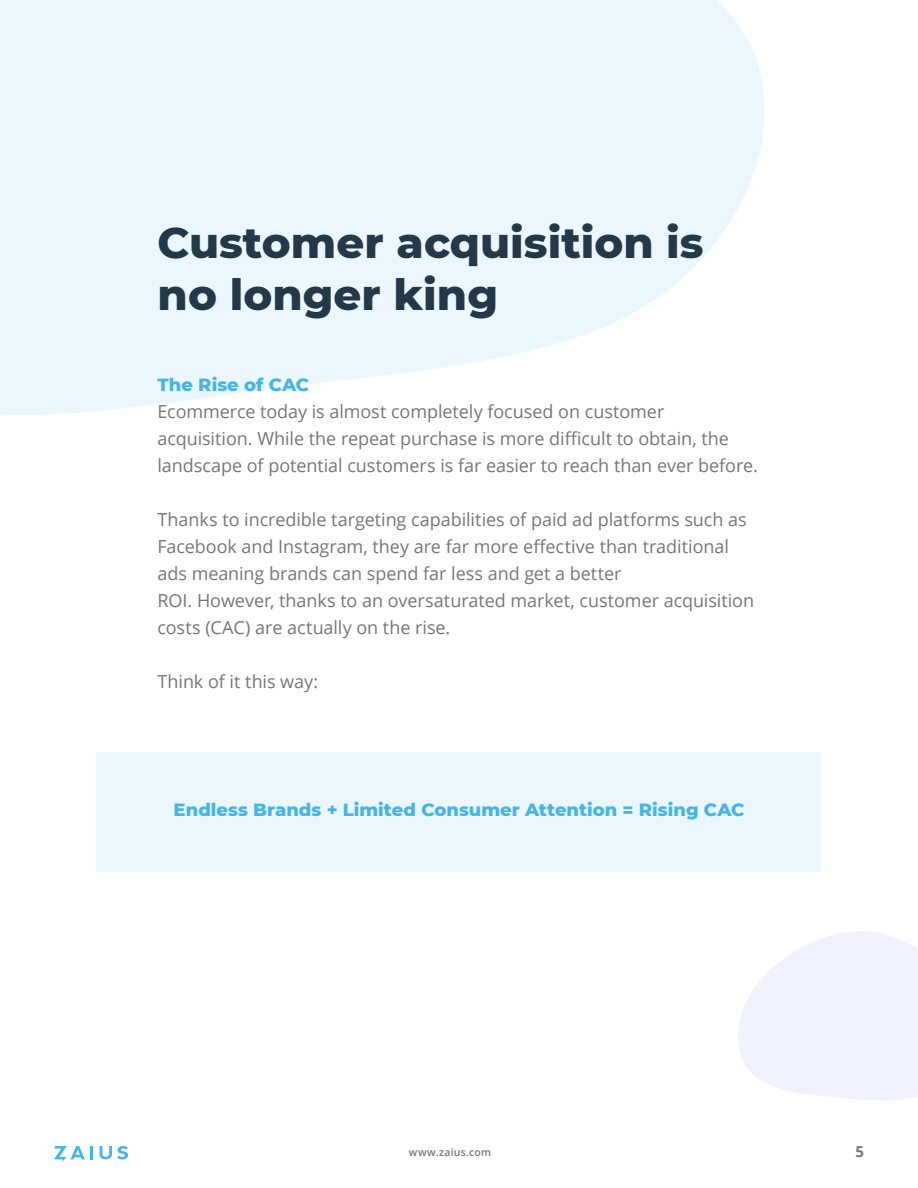
<style>
.page{position:relative;width:918px;height:1188px;background:#fff}
.page>*{position:absolute;margin:0;border:0;box-sizing:border-box;transform-origin:0 0}
.t1{font:800 43.5px/52.2px "Montserrat";color:#233849}
.t2{font:18px/27px "Open Sans";letter-spacing:-.005em;color:#767676}
.t3{font:800 18px "Montserrat";color:#45b5e8}
.t4{font:700 15px "Open Sans";color:#767676}
.t5{font:600 10.5px "Open Sans";letter-spacing:.025em;color:#767676}
</style>
<div class="page">
<svg style="left:54px;top:1146px;width:39px;height:16px"></svg>
<svg style="left:100px;top:1146px;width:28px;height:13px"></svg>
<div style="left:97px;top:752px;width:724px;height:120px;background:#ebf7fc"></div>
<svg style="left:0;top:0;width:765px;height:415px;background:#edf8fc"></svg>
<svg style="left:738px;top:931px;width:180px;height:169px"></svg>
<h1 class="t1" style="left:158px;top:214px;width:548px">Customer acquisition is no longer king</h1>
<p class="t3" style="left:158px;top:371px;width:153px">The Rise of CAC</p>
<p class="t2" style="left:158px;top:397px;width:602px">Ecommerce today is almost completely focused on customer acquisition. While the repeat purchase is more difficult to obtain, the landscape of potential customers is far easier to reach than ever before.</p>
<p class="t2" style="left:158px;top:505px;width:598px">Thanks to incredible targeting capabilities of paid ad platforms such as Facebook and Instagram, they are far more effective than traditional ads meaning brands can spend far less and get a better<br>ROI. However, thanks to an oversaturated market, customer acquisition costs (CAC) are actually on the rise.</p>
<p class="t2" style="left:158px;top:667px;width:162px">Think of it this way:</p>
<p class="t3" style="left:174px;top:797px;width:572px">Endless Brands + Limited Consumer Attention = Rising CAC</p>
<p class="t5" style="left:409px;top:1145px;width:84px">www.zaius.com</p>
<p class="t4" style="left:855px;top:1141px;width:10px">5</p>
</div>
